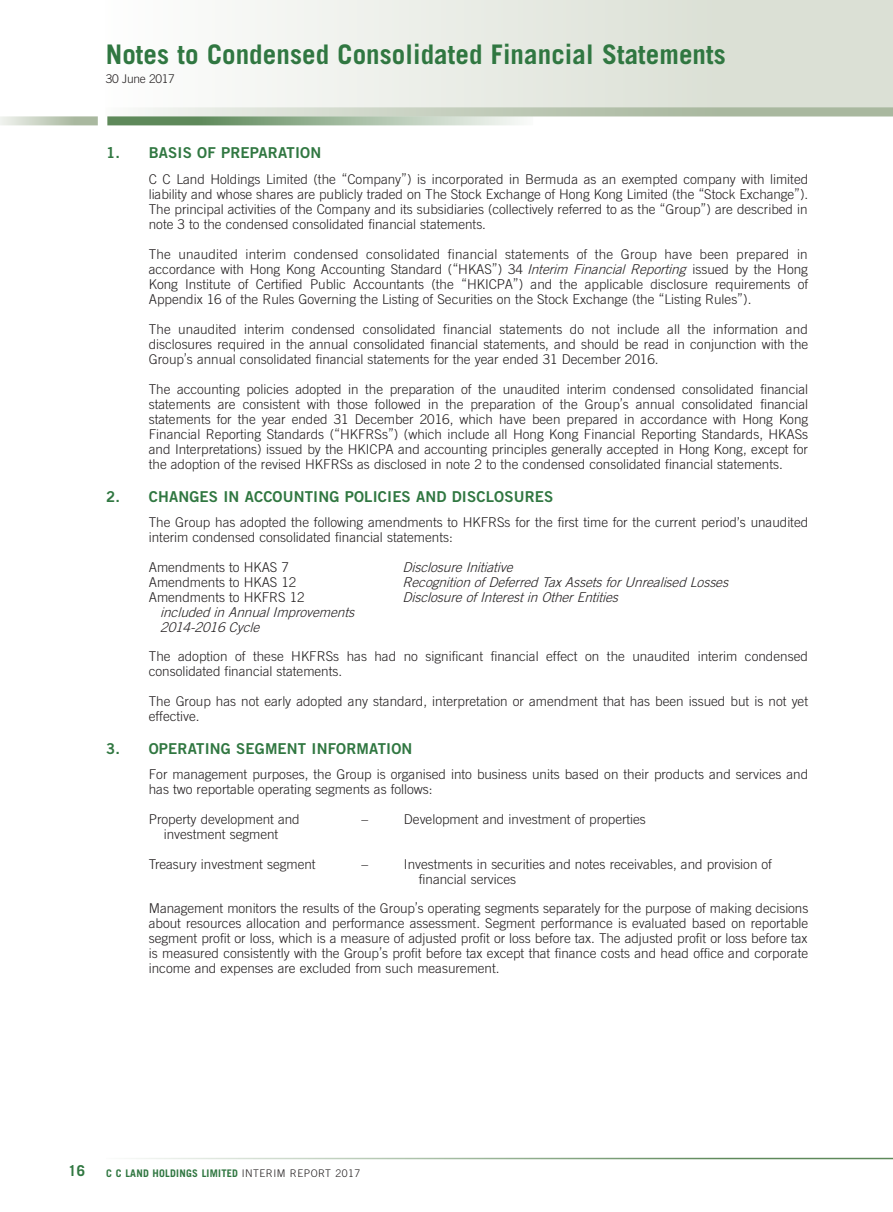
<style>
.page{position:relative;width:893px;height:1212px;background:#fff}
.page>*{position:absolute;margin:0;border:0;box-sizing:border-box;transform-origin:0 0}
.t1{font:700 27px "Trade Gothic LT Std";letter-spacing:.005em;color:#307741}
.Notes_HD1{font:15px "Trade Gothic LT Std Bd 2";letter-spacing:.01em;color:#307741}
.t2{font:700 15px "Trade Gothic LT Std";color:#307741}
.Body_Text{font:300 13.5px/15px "Trade Gothic LT Std";color:#231f20;text-align:justify}
.Body_Text-2{font:italic 300 13.5px/15px "Trade Gothic LT Std";color:#231f20}
.t3{font:300 12px "Trade Gothic LT Std";letter-spacing:-.02em;color:#231f20}
.t4{font:700 10.5px "Trade Gothic LT Std";letter-spacing:.025em;color:#307741}
.s1{font-style:italic}
.s2{font-style:normal}
.s3{font-weight:300;color:#231f20}
</style>
<div class="page">
<div style="left:105px;top:0;width:788px;height:116px;background:linear-gradient(to right,#fcfcfc,#d5dbce)"></div>
<hr style="left:892px;top:0;width:1px;height:116px;background:#dbe0d5">
<svg style="left:105px;top:107px;width:787px;height:9px;background:#c6cfbf"></svg>
<svg style="left:107px;top:116px;width:426px;height:9px;background:#9eb89c"></svg>
<svg style="left:0;top:116px;width:98px;height:9px"></svg>
<hr style="left:106px;top:1158px;width:787px;height:1px;background:#5e895a">
<p class="t1" style="left:106px;top:38px;width:621px">Notes to Condensed Consolidated Financial Statements</p>
<p class="t3" style="left:106px;top:71px;width:71px">30 June 2017</p>
<p class="Notes_HD1" style="left:106px;top:143px;width:216px">1. BASIS OF PREPARATION</p>
<p class="Body_Text" style="left:149px;top:171px;width:661px">C C Land Holdings Limited (the “Company”) is incorporated in Bermuda as an exempted company with limited liability and whose shares are publicly traded on The Stock Exchange of Hong Kong Limited (the “Stock Exchange”).<br>The principal activities of the Company and its subsidiaries (collectively referred to as the “Group”) are described in note 3 to the condensed consolidated financial statements.</p>
<p class="Body_Text" style="left:149px;top:246px;width:661px">The unaudited interim condensed consolidated financial statements of the Group have been prepared in accordance with Hong Kong Accounting Standard (“HKAS”) 34 <span class="s1">InterimFinancialReporting</span> issued by the Hong Kong Institute of Certified Public Accountants (the “HKICPA”) and the applicable disclosure requirements of Appendix 16 of the Rules Governing the Listing of Securities on the Stock Exchange (the “Listing Rules”).</p>
<p class="Body_Text" style="left:149px;top:321px;width:661px">The unaudited interim condensed consolidated financial statements do not include all the information and disclosures required in the annual consolidated financial statements, and should be read in conjunction with the Group’s annual consolidated financial statements for the year ended 31 December 2016.</p>
<p class="Body_Text" style="left:149px;top:381px;width:661px">The accounting policies adopted in the preparation of the unaudited interim condensed consolidated financial statements are consistent with those followed in the preparation of the Group’s annual consolidated financial statements for the year ended 31 December 2016, which have been prepared in accordance with Hong Kong Financial Reporting Standards (“HKFRSs”) (which include all Hong Kong Financial Reporting Standards, HKASs and Interpretations) issued by the HKICPA and accounting principles generally accepted in Hong Kong, except for the adoption of the revised HKFRSs as disclosed in note 2 to the condensed consolidated financial statements.</p>
<p class="Notes_HD1" style="left:106px;top:487px;width:448px">2. CHANGES IN ACCOUNTING POLICIES AND DISCLOSURES</p>
<p class="Body_Text" style="left:149px;top:515px;width:661px">The Group has adopted the following amendments to HKFRSs for the first time for the current period’s unaudited interim condensed consolidated financial statements:</p>
<p class="Body_Text" style="left:149px;top:560px;width:142px">Amendments to HKAS 7</p>
<p class="Body_Text-2" style="left:403px;top:560px;width:116px">Disclosure Initiative</p>
<p class="Body_Text" style="left:149px;top:575px;width:149px">Amendments to HKAS 12</p>
<p class="Body_Text-2" style="left:403px;top:575px;width:331px">Recognition of Deferred Tax Assets for Unrealised Losses</p>
<p class="Body_Text-2" style="left:160px;top:590px;width:200px;text-indent:-11px"><span class="s2">Amendments to HKFRS 12 </span>included in Annual Improvements<br>2014-2016 Cycle</p>
<p class="Body_Text-2" style="left:403px;top:590px;width:221px">Disclosure of Interest in Other Entities</p>
<p class="Body_Text" style="left:149px;top:648px;width:661px">The adoption of these HKFRSs has had no significant financial effect on the unaudited interim condensed consolidated financial statements.</p>
<p class="Body_Text" style="left:149px;top:693px;width:661px">The Group has not early adopted any standard, interpretation or amendment that has been issued but is not yet effective.</p>
<p class="Notes_HD1" style="left:106px;top:739px;width:307px">3. OPERATING SEGMENT INFORMATION</p>
<p class="Body_Text" style="left:149px;top:767px;width:661px">For management purposes, the Group is organised into business units based on their products and services and has two reportable operating segments as follows:</p>
<p class="Body_Text" style="left:149px;top:812px;width:152px;text-align:center">Property development and investment segment</p>
<p class="Body_Text" style="left:361px;top:812px;width:8px">–</p>
<p class="Body_Text" style="left:404px;top:812px;width:243px">Development and investment of properties</p>
<p class="Body_Text" style="left:149px;top:857px;width:168px">Treasury investment segment</p>
<p class="Body_Text" style="left:361px;top:857px;width:8px">–</p>
<p class="Body_Text" style="left:419px;top:857px;width:355px;text-indent:-15px">Investments in securities and notes receivables, and provision of financial services</p>
<p class="Body_Text" style="left:149px;top:900px;width:661px">Management monitors the results of the Group’s operating segments separately for the purpose of making decisions about resources allocation and performance assessment. Segment performance is evaluated based on reportable segment profit or loss, which is a measure of adjusted profit or loss before tax. The adjusted profit or loss before tax is measured consistently with the Group’s profit before tax except that finance costs and head office and corporate income and expenses are excluded from such measurement.</p>
<p class="t2" style="left:68px;top:1161px;width:18px">16</p>
<p class="t4" style="left:106px;top:1166px;width:255px">C C LAND HOLDINGS LIMITED <span class="s3">INTERIM REPORT 2017</span></p>
</div>
